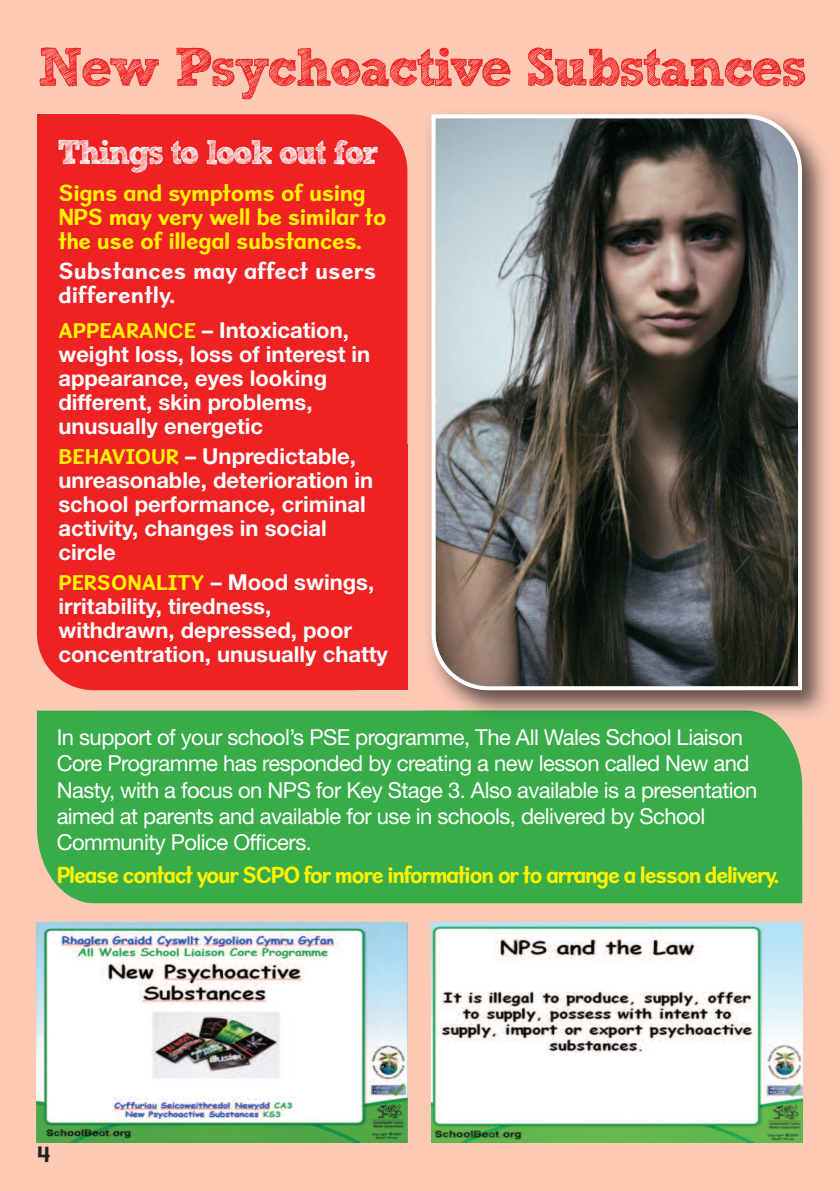
<style>
.page{position:relative;width:840px;height:1191px;background:#fff}
.page>*{position:absolute;margin:0;border:0;box-sizing:border-box;transform-origin:0 0}
.t1{font:54px "Sketch Rockwell";letter-spacing:-.05em;color:#ee2123}
.t2{font:34px "Sketch Rockwell";letter-spacing:-.075em;color:#fff;scale:.95 1}
.t3{font:700 24px/24px "Sweater School Rg";letter-spacing:-.02em;color:#fff101}
.t4{font:700 24px "Sweater School Rg";letter-spacing:-.055em;color:#fff101;scale:.95 1}
.t5{font:700 24px/24px "Sweater School Rg";color:#fff}
.t6{font:700 24px "Sweater School Rg";color:#231f20}
.t7{font:700 22px/24px "Helvetica Neue LT Std";color:#fff}
.t8{font:22px/26.4px "Helvetica Neue LT Std";letter-spacing:-.025em;color:#fff}
.s1{font-family:"Sweater School Rg";color:#fff101}
</style>
<div class="page">
<div style="left:0;top:0;width:839px;height:1191px;background:#fcc9b4"></div>
<div style="left:37px;top:710px;width:764px;height:193px;background:#38ac49"></div>
<div style="left:37px;top:114px;width:370px;height:576px;background:#ee2123;border-radius:57px"></div>
<div style="left:314px;top:445px;width:93px;height:245px;background:#ee2123"></div>
<div style="left:37px;top:114px;width:82px;height:289px;background:#ee2123"></div>
<img style="left:37px;top:922px;width:370px;height:220px">
<img style="left:431px;top:922px;width:370px;height:220px">
<img style="left:429px;top:128px;width:397px;height:596px">
<img style="left:420px;top:710px;width:357px;height:14px">
<svg style="left:431px;top:114px;width:370px;height:576px;background:#646460"></svg>
<h1 class="t1" style="left:37px;top:45px;width:771px">New Psychoactive Substances</h1>
<h2 class="t2" style="left:58px;top:138px;width:339px">Things to look out for</h2>
<p class="t3" style="left:58px;top:184px;width:330px">Signs and symptoms of using<br>NPS may very well be similar to the use of illegal substances.</p>
<p class="t5" style="left:58px;top:261px;width:319px">Substances may affect users differently.</p>
<p class="t7" style="left:58px;top:320px;width:313px"><span class="s1">APPEARANCE</span> – Intoxication, weight loss, loss of interest in appearance, eyes looking different, skin problems, unusually energetic</p>
<p class="t7" style="left:58px;top:446px;width:316px"><span class="s1">BEHAVIOUR</span> – Unpredictable, unreasonable, deterioration in school performance, criminal activity, changes in social circle</p>
<p class="t7" style="left:58px;top:572px;width:331px"><span class="s1">PERSONALITY</span> – Mood swings, irritability, tiredness, withdrawn, depressed, poor concentration, unusually chatty</p>
<p class="t8" style="left:57px;top:726px;width:701px">In support of your school’s PSE programme, The All Wales School Liaison Core Programme has responded by creating a new lesson called New and Nasty, with a focus on NPS for Key Stage 3. Also available is a presentation aimed at parents and available for use in schools, delivered by School Community Police Officers.</p>
<p class="t4" style="left:57px;top:866px;width:762px">Please contact your SCPO for more information or to arrange a lesson delivery.</p>
<p class="t6" style="left:37px;top:1146px;width:15px">4</p>
</div>
